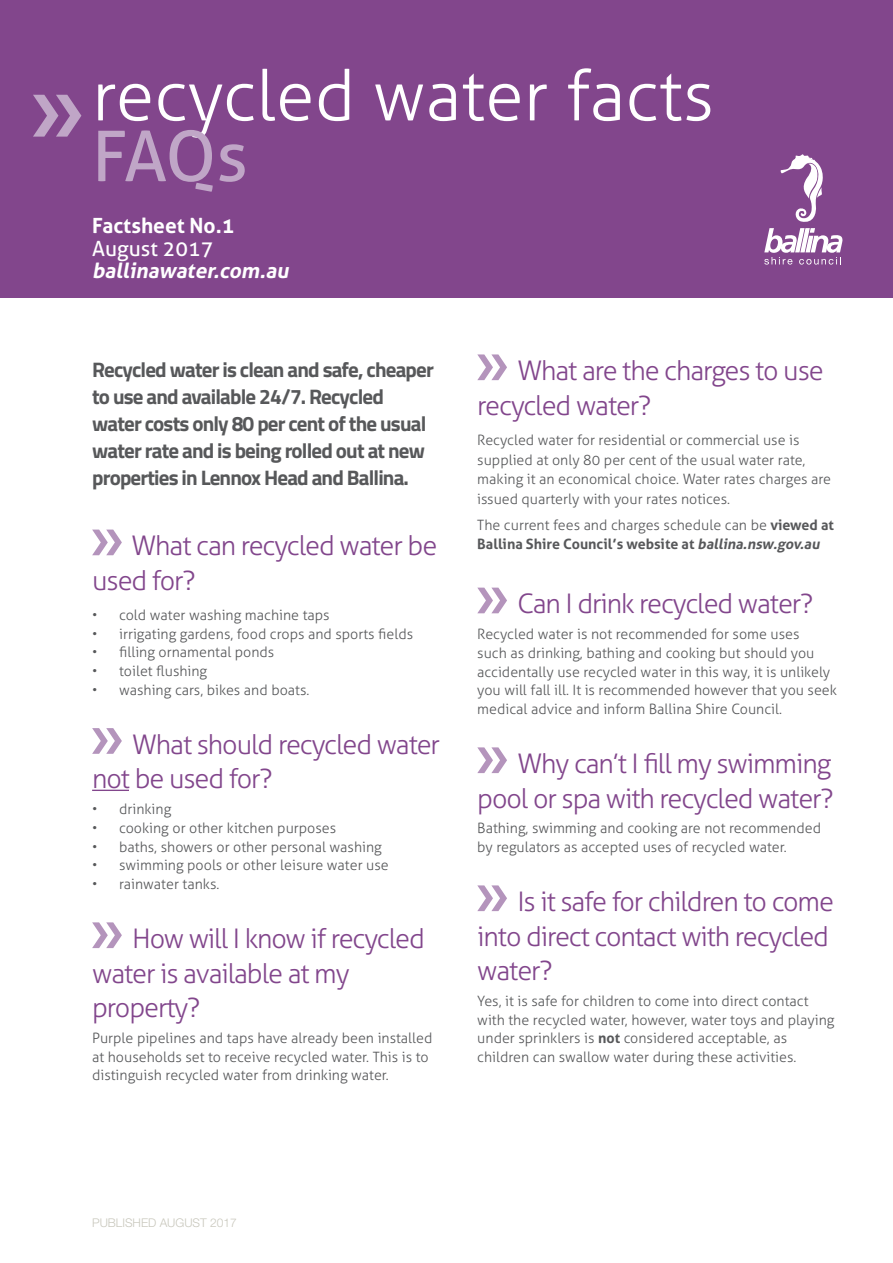
<style>
.page{position:relative;width:893px;height:1263px;background:#fff}
.page>*{position:absolute;margin:0;border:0;box-sizing:border-box;transform-origin:0 0}
.Main_Heading_1_Light{font:300 69.9px "Aller";color:#fff}
.Main_Heading_1_Light-2{font:69.9px "Aller";color:#c0a6c7}
.Subheading_Purple_75{font:300 27px/34.5px "Aller";letter-spacing:-.04em;color:#82468c}
.Call_to_action_Heade{font:300 27px/34.5px "Aller";letter-spacing:-.04em;color:#82468c}
.Call_to_action_Heade-2{font:700 21px/27px "Titillium Web";letter-spacing:-.04em;color:#57585a}
.Main_Subheading_14pt{font:italic 700 21px "Aller";color:#fff}
.Main_Subheading_14pt-2{font:700 21px "Aller";color:#fff}
.Main_Subheading_14pt-3{font:21px "Aller";color:#fff}
.Bold_copy_9_5pt{font:300 14.25px/18.8px "Aller";color:#57585a}
.Body_copy_9_5pt{font:300 14.25px/19.5px "Aller";color:#57585a}
.Body_copy_9_5pt-2{font:700 14.25px/19.5px "Aller";color:#57585a}
.Main_Heading_1_Light-3{font:300 12px "Helvetica Neue LT Std";color:#c8c7bc}
.s1{font-weight:300}
.s2{font-style:italic}
.s3{font-weight:700}
</style>
<div class="page">
<div style="left:0;top:0;width:893px;height:298px;background:#82468c"></div>
<hr style="left:92px;top:790px;width:37px;height:1px;background:#82468c">
<svg style="left:92px;top:530px;width:30px;height:25px"></svg>
<svg style="left:92px;top:728px;width:30px;height:26px"></svg>
<svg style="left:92px;top:922px;width:30px;height:26px"></svg>
<svg style="left:33px;top:95px;width:48px;height:42px"></svg>
<svg style="left:764px;top:154px;width:78px;height:111px"></svg>
<svg style="left:477px;top:354px;width:30px;height:26px"></svg>
<svg style="left:477px;top:588px;width:30px;height:25px"></svg>
<svg style="left:477px;top:747px;width:30px;height:26px"></svg>
<svg style="left:477px;top:885px;width:30px;height:26px"></svg>
<p class="Main_Heading_1_Light" style="left:92px;top:53px;width:624px">recycled water facts</p>
<p class="Main_Heading_1_Light-2" style="left:92px;top:114px;width:157px">FAQs</p>
<p class="Main_Subheading_14pt-2" style="left:92px;top:213px;width:144px">Factsheet No.1</p>
<p class="Main_Subheading_14pt-3" style="left:92px;top:236px;width:123px">August 2017</p>
<p class="Main_Subheading_14pt" style="left:92px;top:258px;width:202px">ballinawater.com.au</p>
<p class="Call_to_action_Heade-2" style="left:92px;top:355px;width:343px">Recycled water is clean and safe, cheaper to use and available 24/7. Recycled water costs only 80 per cent of the usual water rate and is being rolled out at new properties in Lennox Head and Ballina.</p>
<p class="Call_to_action_Heade" style="left:92px;top:528px;width:347px;text-indent:39px">What can recycled water be used for?</p>
<p class="Bold_copy_9_5pt" style="left:92px;top:605px;width:239px">• cold water washing machine taps</p>
<p class="Bold_copy_9_5pt" style="left:92px;top:624px;width:323px">• irrigating gardens, food crops and sports fields</p>
<p class="Bold_copy_9_5pt" style="left:92px;top:643px;width:184px">• filling ornamental ponds</p>
<p class="Bold_copy_9_5pt" style="left:92px;top:662px;width:117px">• toilet flushing</p>
<p class="Bold_copy_9_5pt" style="left:92px;top:680px;width:219px">• washing cars, bikes and boats.</p>
<p class="Subheading_Purple_75" style="left:92px;top:727px;width:349px;text-indent:40px">What should recycled water not be used for?</p>
<p class="Bold_copy_9_5pt" style="left:92px;top:800px;width:81px">• drinking</p>
<p class="Bold_copy_9_5pt" style="left:92px;top:818px;width:246px">• cooking or other kitchen purposes</p>
<p class="Bold_copy_9_5pt" style="left:92px;top:837px;width:291px">• baths, showers or other personal washing</p>
<p class="Bold_copy_9_5pt" style="left:92px;top:856px;width:298px">• swimming pools or other leisure water use</p>
<p class="Bold_copy_9_5pt" style="left:92px;top:875px;width:129px">• rainwater tanks.</p>
<p class="Subheading_Purple_75" style="left:92px;top:921px;width:334px;text-indent:40px">How will I know if recycled water is available at my property?</p>
<p class="Bold_copy_9_5pt" style="left:92px;top:1028px;width:342px">Purple pipelines and taps have already been installed at households set to receive recycled water. This is to distinguish recycled water from drinking water.</p>
<p class="Subheading_Purple_75" style="left:477px;top:353px;width:348px;text-indent:40px">What are the charges to use recycled water?</p>
<p class="Body_copy_9_5pt" style="left:477px;top:431px;width:355px">Recycled water for residential or commercial use is supplied at only 80 per cent of the usual water rate, making it an economical choice. Water rates charges are issued quarterly with your rates notices.</p>
<p class="Body_copy_9_5pt-2" style="left:477px;top:515px;width:358px"><span class="s1">The current fees and charges schedule can be</span> viewed at<br>Ballina Shire Council’s website at <span class="s2">ballina.nsw.gov.au</span></p>
<p class="Subheading_Purple_75" style="left:517px;top:586px;width:297px">Can I drink recycled water?</p>
<p class="Bold_copy_9_5pt" style="left:477px;top:625px;width:361px">Recycled water is not recommended for some uses<br>such as drinking, bathing and cooking but should you accidentally use recycled water in this way, it is unlikely you will fall ill. It is recommended however that you seek medical advice and inform Ballina Shire Council.</p>
<p class="Subheading_Purple_75" style="left:477px;top:746px;width:358px;text-align:right">Why can’t I fill my swimming pool or spa with recycled water?</p>
<p class="Bold_copy_9_5pt" style="left:477px;top:819px;width:345px">Bathing, swimming and cooking are not recommended by regulators as accepted uses of recycled water.</p>
<p class="Subheading_Purple_75" style="left:477px;top:884px;width:358px;text-indent:40px">Is it safe for children to come into direct contact with recycled water?</p>
<p class="Bold_copy_9_5pt" style="left:477px;top:991px;width:359px">Yes, it is safe for children to come into direct contact with the recycled water, however, water toys and playing under sprinklers is <span class="s3">not</span> considered acceptable, as children can swallow water during these activities.</p>
<p class="Main_Heading_1_Light-3" style="left:92px;top:1215px;width:146px">PUBLISHED AUGUST 2017</p>
</div>
